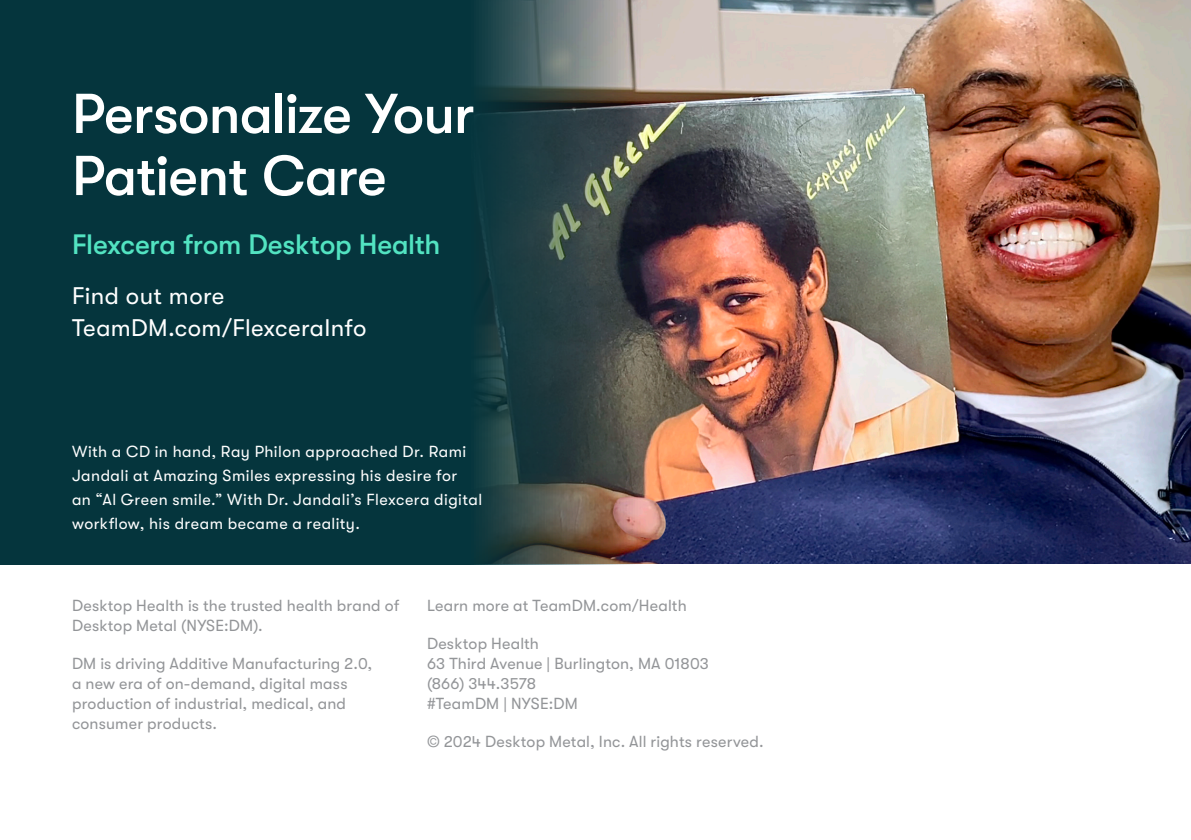
<style>
.page{position:relative;width:1191px;height:840px;background:#fff}
.page>*{position:absolute;margin:0;border:0;box-sizing:border-box;transform-origin:0 0}
.Heading_1{font:500 56px/62px "GT Walsheim";letter-spacing:-.015em;color:#fff}
.Heading_2{font:500 28px "GT Walsheim";letter-spacing:-.01em;color:#52e3c1}
.Body_Callout{font:24px/32px "GT Walsheim";letter-spacing:.01em;color:#fff}
.Small_Text{font:16px/20px "GT Walsheim";letter-spacing:.01em;color:#939598}
.Body{font:16px/24px "GT Walsheim";letter-spacing:.03em;color:#fff}
</style>
<div class="page">
<img style="left:706px;top:0;width:485px;height:563px">
<svg style="left:0;top:0;width:706px;height:564px;background:#1e3f44"></svg>
<p class="Heading_1" style="left:72px;top:83px;width:404px">Personalize Your<br>Patient Care</p>
<p class="Heading_2" style="left:72px;top:228px;width:370px">Flexcera from Desktop Health</p>
<p class="Body_Callout" style="left:72px;top:280px;width:296px">Find out more<br>TeamDM.com/FlexceraInfo</p>
<p class="Body" style="left:72px;top:439px;width:412px">With a CD in hand, Ray Philon approached Dr. Rami Jandali at Amazing Smiles expressing his desire for<br>an “Al Green smile.” With Dr. Jandali’s Flexcera digital workflow, his dream became a reality.</p>
<p class="Small_Text" style="left:72px;top:595px;width:329px">Desktop Health is the trusted health brand of<br>Desktop Metal (NYSE:DM).</p>
<p class="Small_Text" style="left:72px;top:653px;width:302px">DM is driving Additive Manufacturing 2.0, a new era of on-demand, digital mass production of industrial, medical, and consumer products.</p>
<p class="Small_Text" style="left:427px;top:595px;width:261px">Learn more at TeamDM.com/Health</p>
<p class="Small_Text" style="left:427px;top:633px;width:283px">Desktop Health<br>63 Third Avenue | Burlington, MA 01803 (866) 344.3578<br>#TeamDM | NYSE:DM</p>
<p class="Small_Text" style="left:427px;top:731px;width:338px">© 2024 Desktop Metal, Inc. All rights reserved.</p>
</div>
